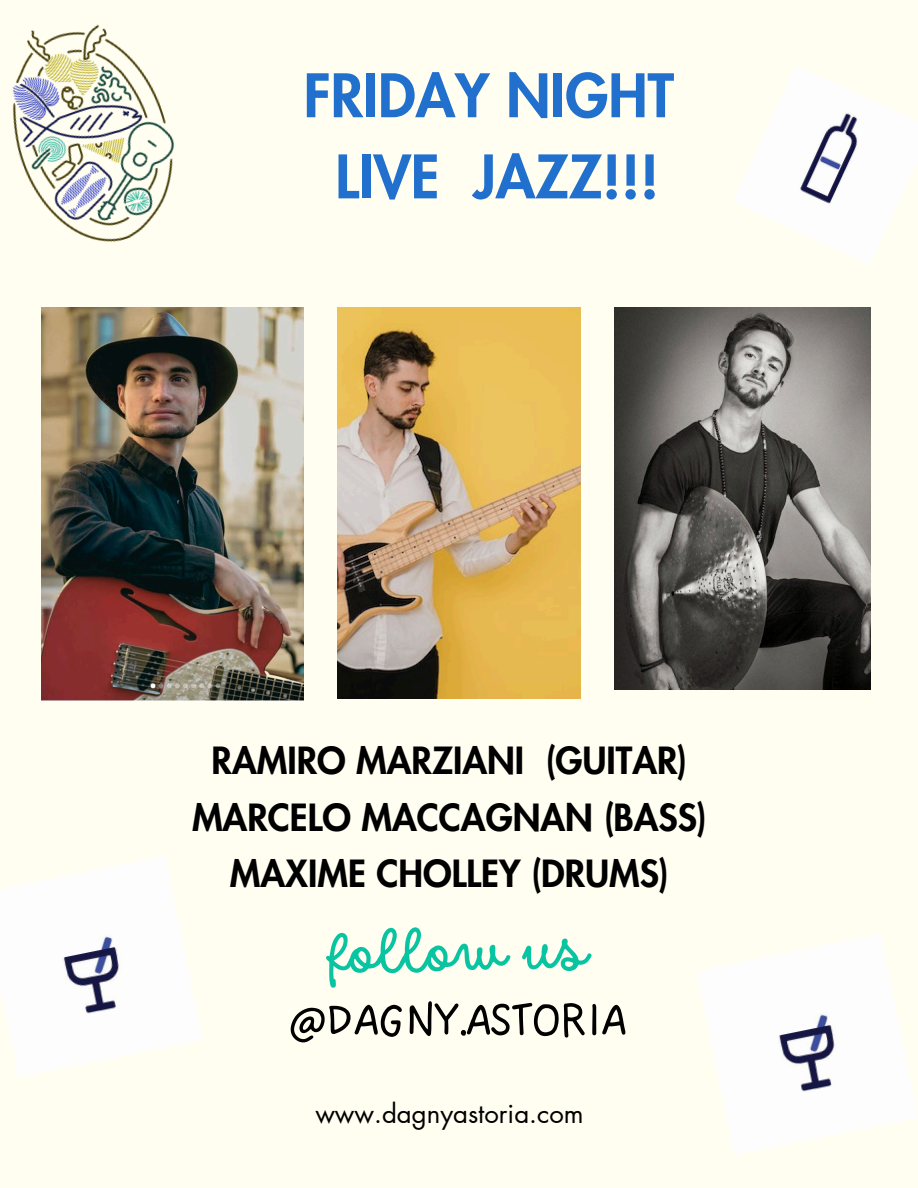
<style>
.page{position:relative;width:918px;height:1188px;background:#fffef1}
.page>*{position:absolute;margin:0;border:0;box-sizing:border-box;transform-origin:0 0}
.t1{font:59.1px "DO Script Regular";color:#09c4a0}
.t2{font:800 58.35px/81.2px "Futura LT Pro";color:#2170cd;text-align:center}
.t3{font:51.75px "DO Sans Regular Alt";letter-spacing:-.08em;color:#000}
.t4{font:800 36.6px/56.8px "Futura LT Pro";color:#000;text-align:center}
.t5{font:25.8px "Futura LT Pro";color:#000}
</style>
<div class="page">
<img style="left:0;top:856px;width:202px;height:221px">
<img style="left:12px;top:24px;width:240px;height:284px">
<img style="left:697px;top:934px;width:220px;height:221px">
<img style="left:733px;top:66px;width:185px;height:198px">
<img style="left:42px;top:308px;width:262px;height:392px">
<img style="left:337px;top:308px;width:243px;height:390px">
<img style="left:614px;top:308px;width:257px;height:381px">
<h2 class="t2" style="left:304px;top:58px;width:372px">FRIDAY NIGHT<br>LIVE JAZZ!!!</h2>
<p class="t4" style="left:192px;top:733px;width:517px">RAMIRO MARZIANI (GUITAR)<br>MARCELO MACCAGNAN (BASS)<br>MAXIME CHOLLEY (DRUMS)</p>
<p class="t1" style="left:328px;top:920px;width:262px;rotate:-1deg">follow us</p>
<h3 class="t3" style="left:288px;top:990px;width:341px">@DAGNY.ASTORIA</h3>
<p class="t5" style="left:315px;top:1102px;width:270px">www.dagnyastoria.com</p>
</div>
